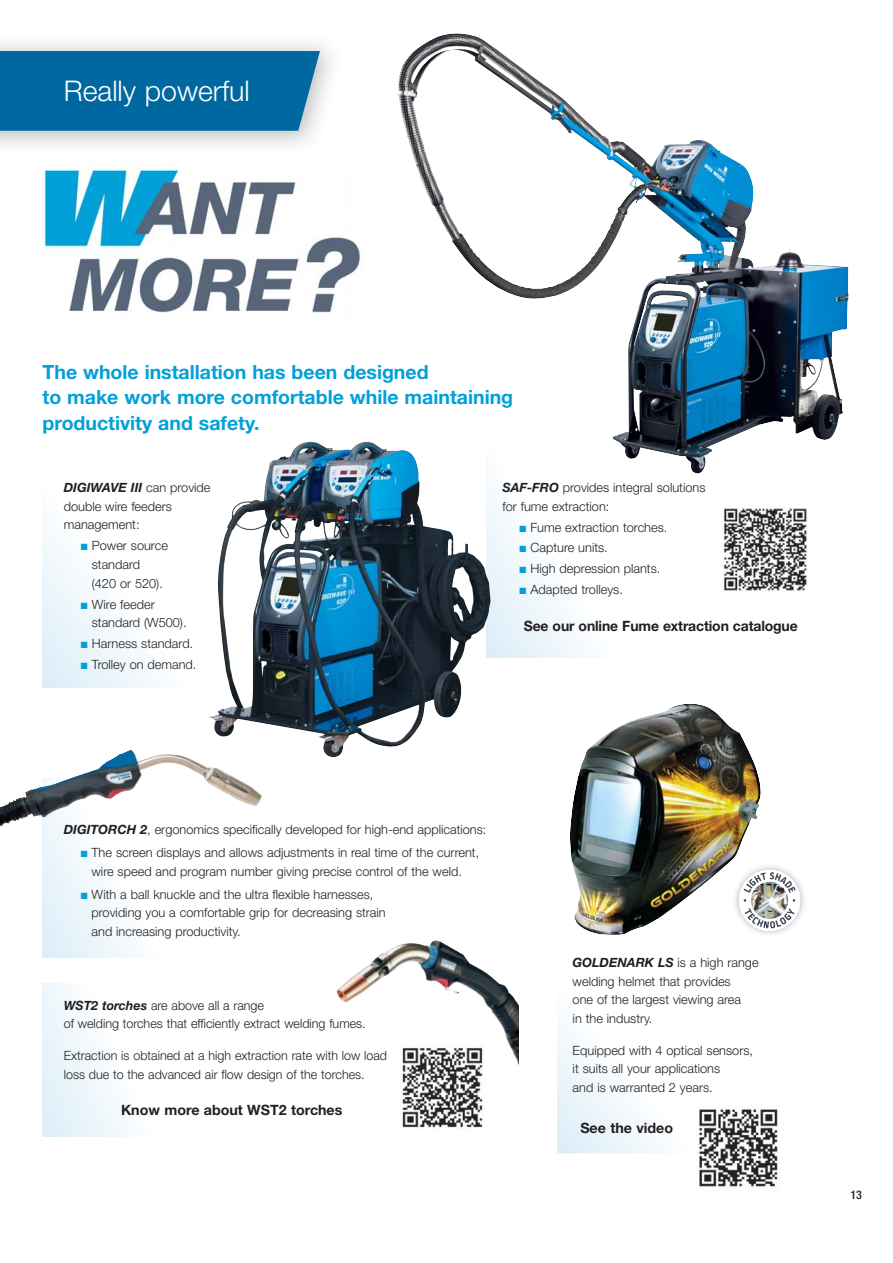
<style>
.page{position:relative;width:893px;height:1263px;background:#fff}
.page>*{position:absolute;margin:0;border:0;box-sizing:border-box;transform-origin:0 0}
.t1{font:300 28.5px "Helvetica Neue LT Std";color:#fff}
.t2{font:700 19.5px/25.5px "Helvetica Neue LT Std";color:#00a0d9}
.t3{font:700 14.25px "Helvetica Neue LT Std";letter-spacing:-.01em;color:#231f20}
.t4{font:300 12.75px/18.8px "Helvetica Neue LT Std";color:#231f20}
.t5{font:500 condensed 12px "Helvetica Neue LT Std";color:#231f20}
.s1{font-weight:700;font-style:italic}
.s2{color:#00a0d9}
</style>
<div class="page">
<svg style="left:491px;top:494px;width:95px;height:163px"></svg>
<div style="left:0;top:51px;width:320px;height:80px;background:#0068a0"></div>
<div style="left:43px;top:778px;width:301px;height:180px;background:linear-gradient(to right,#f0f8fc,#fff)"></div>
<div style="left:43px;top:983px;width:301px;height:153px;background:linear-gradient(to right,#f2f8fc,#fff)"></div>
<svg style="left:43px;top:528px;width:113px;height:159px"></svg>
<img style="left:336px;top:940px;width:183px;height:161px">
<img style="left:209px;top:441px;width:282px;height:306px">
<img style="left:402px;top:118px;width:447px;height:356px">
<img style="left:44px;top:167px;width:319px;height:146px">
<svg style="left:557px;top:1022px;width:104px;height:131px"></svg>
<img style="left:699px;top:1109px;width:79px;height:78px">
<img style="left:570px;top:704px;width:191px;height:231px">
<img style="left:723px;top:508px;width:85px;height:84px">
<img style="left:1px;top:750px;width:262px;height:82px">
<img style="left:400px;top:1045px;width:85px;height:83px">
<img style="left:731px;top:862px;width:73px;height:73px">
<div style="left:739px;top:870px;width:61px;height:61px;background:#fff;border-radius:50%"></div>
<img style="left:739px;top:882px;width:60px;height:14px">
<img style="left:751px;top:882px;width:37px;height:37px;border-radius:50%">
<svg style="left:743px;top:872px;width:53px;height:21px"></svg>
<svg style="left:739px;top:899px;width:60px;height:29px"></svg>
<h1 class="t1" style="left:64px;top:81px;width:188px">Really powerful</h1>
<h2 class="t2" style="left:43px;top:361px;width:472px">The whole installation has been designed<br>to make work more comfortable while maintaining productivity and safety.</h2>
<p class="t4" style="left:64px;top:479px;width:148px"><span class="s1">DIGIWAVE III</span> can provide double wire feeders management:</p>
<p class="t4" style="left:92px;top:538px;width:78px;text-indent:-11px"><span class="s2">■</span> Power source standard<br>(420 or 520).</p>
<p class="t4" style="left:92px;top:596px;width:96px;text-indent:-11px"><span class="s2">■</span> Wire feeder standard (W500).</p>
<p class="t4" style="left:81px;top:636px;width:114px"><span class="s2">■</span> Harness standard.</p>
<p class="t4" style="left:81px;top:657px;width:117px"><span class="s2">■</span> Trolley on demand.</p>
<p class="t4" style="left:502px;top:479px;width:204px"><span class="s1">SAF-FRO</span> provides integral solutions for fume extraction:</p>
<p class="t4" style="left:519px;top:519px;width:149px"><span class="s2">■</span> Fume extraction torches.</p>
<p class="t4" style="left:519px;top:540px;width:90px"><span class="s2">■</span> Capture units.</p>
<p class="t4" style="left:519px;top:561px;width:142px"><span class="s2">■</span> High depression plants.</p>
<p class="t4" style="left:519px;top:582px;width:105px"><span class="s2">■</span> Adapted trolleys.</p>
<p class="t3" style="left:524px;top:621px;width:275px">See our online Fume extraction catalogue</p>
<p class="t4" style="left:64px;top:821px;width:424px"><span class="s1">DIGITORCH 2</span>, ergonomics specifically developed for high-end applications:</p>
<p class="t4" style="left:81px;top:844px;width:400px;text-align:center"><span class="s2">■</span> The screen displays and allows adjustments in real time of the current, wire speed and program number giving precise control of the weld.</p>
<p class="t4" style="left:92px;top:886px;width:296px;text-indent:-11px"><span class="s2">■</span> With a ball knuckle and the ultra flexible harnesses, providing you a comfortable grip for decreasing strain and increasing productivity.</p>
<p class="t4" style="left:64px;top:997px;width:303px"><span class="s1">WST2 torches</span> are above all a range<br>of welding torches that efficiently extract welding fumes.</p>
<p class="t4" style="left:64px;top:1047px;width:325px">Extraction is obtained at a high extraction rate with low load loss due to the advanced air flow design of the torches.</p>
<p class="t3" style="left:121px;top:1105px;width:223px">Know more about WST2 torches</p>
<p class="t4" style="left:573px;top:954px;width:187px"><span class="s1">GOLDENARK LS</span> is a high range welding helmet that provides<br>one of the largest viewing area<br>in the industry.</p>
<p class="t4" style="left:573px;top:1042px;width:182px">Equipped with 4 optical sensors, it suits all your applications<br>and is warranted 2 years.</p>
<p class="t3" style="left:580px;top:1123px;width:94px">See the video</p>
<p class="t5" style="left:850px;top:1191px;width:13px">13</p>
</div>
